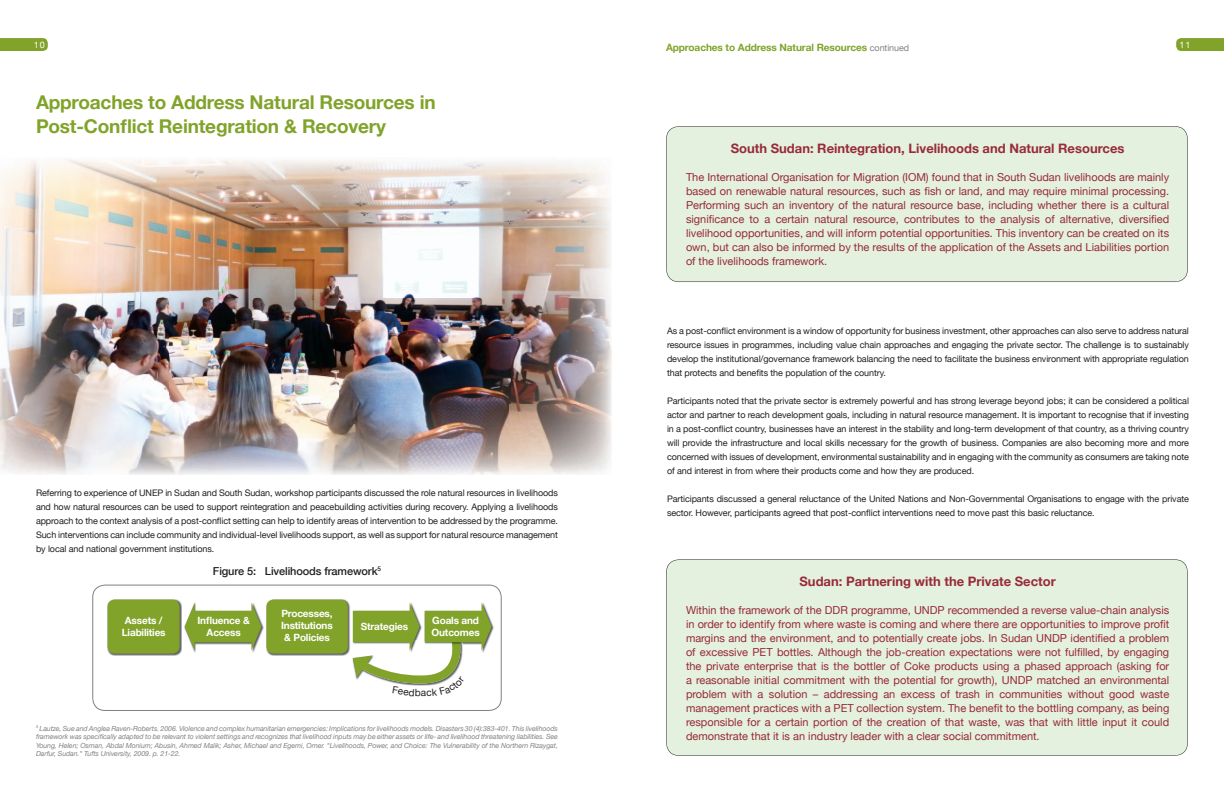
<style>
.page{position:relative;width:1224px;height:792px;background:#fff}
.page>*{position:absolute;margin:0;border:0;box-sizing:border-box;transform-origin:0 0}
.t1{font:700 19px/24px "Helvetica Neue";letter-spacing:-.01em;color:#81a32a}
.t2{font:700 13px "Helvetica Neue";color:#982a39}
.t3{font:11px/14px "Helvetica Neue";color:#982a39;text-align:justify}
.t4{font:500 11px "Helvetica Neue";letter-spacing:-.01em;color:#231f20}
.t5{font:700 10.1px "Helvetica Neue";letter-spacing:-.01em;color:#81a32a}
.t6{font:700 10px/12px "Helvetica Neue";letter-spacing:-.015em;color:#fff;text-align:center}
.t7{font:10px "Helvetica Neue";color:#231f20}
.t8{font:9px/14px "Helvetica Neue";letter-spacing:-.01em;color:#231f20;text-align:justify}
.t9{font:9px "Helvetica Neue";color:#fff}
.t10{font:italic 7px/8.4px "Helvetica Neue";letter-spacing:-.01em;color:#808285;text-align:justify}
.s1{font-weight:400;font-size:9px;color:#808285}
</style>
<div class="page">
<img style="left:0;top:159px;width:612px;height:316px">
<svg style="left:0;top:38px;width:48px;height:13px"></svg>
<svg style="left:1176px;top:38px;width:48px;height:13px"></svg>
<div style="left:666px;top:126px;width:522px;height:156px;background:#e4f1de"></div>
<div style="left:666px;top:559px;width:522px;height:197px;background:#e4f1de"></div>
<svg style="left:92px;top:585px;width:410px;height:126px"></svg>
<img style="left:266px;top:599px;width:84px;height:57px">
<div style="left:266px;top:600px;width:82px;height:54px;background:#81a32a;border-radius:7px"></div>
<img style="left:107px;top:599px;width:75px;height:57px">
<div style="left:108px;top:600px;width:72px;height:54px;background:#81a32a;border-radius:7px"></div>
<img style="left:184px;top:602px;width:80px;height:51px">
<svg style="left:185px;top:603px;width:76px;height:48px"></svg>
<img style="left:352px;top:602px;width:70px;height:51px">
<img style="left:424px;top:602px;width:70px;height:51px">
<svg style="left:353px;top:603px;width:139px;height:93px"></svg>
<p class="t9" style="left:34px;top:38px;width:12px">10</p>
<p class="t5" style="left:666px;top:39px;width:245px">Approaches to Address Natural Resources <span class="s1">continued</span></p>
<p class="t9" style="left:1180px;top:38px;width:12px">11</p>
<h1 class="t1" style="left:36px;top:90px;width:401px">Approaches to Address Natural Resources in<br>Post-Conflict Reintegration &amp; Recovery</h1>
<p class="t8" style="left:36px;top:486px;width:524px">Referring to experience of UNEP in Sudan and South Sudan, workshop participants discussed the role natural resources in livelihoods and how natural resources can be used to support reintegration and peacebuilding activities during recovery. Applying a livelihoods approach to the context analysis of a post-conflict setting can help to identify areas of intervention to be addressed by the programme.<br>Such interventions can include community and individual-level livelihoods support, as well as support for natural resource management by local and national government institutions.</p>
<p class="t6" style="left:122px;top:615px;width:45px">Assets /<br>Liabilities</p>
<p class="t4" style="left:213px;top:562px;width:170px">Figure 5: Livelihoods framework<sup>5</sup></p>
<p class="t6" style="left:198px;top:615px;width:54px">Influence &amp;<br>Access</p>
<p class="t6" style="left:281px;top:608px;width:53px">Processes,<br>Institutions &amp; Policies</p>
<p class="t6" style="left:361px;top:621px;width:49px">Strategies</p>
<p class="t6" style="left:432px;top:615px;width:50px;text-align:left">Goals and<br>Outcomes</p>
<p class="t7" style="left:421px;top:685px;width:7px">a</p>
<p class="t10" style="left:36px;top:725px;width:523px"><sup>5</sup> Lautze, Sue and Anglea Raven-Roberts. 2006. Violence and complex humanitarian emergencies: Implications for livelihoods models. Disasters 30 (4):383-401. This livelihoods framework was specifically adapted to be relevant to violent settings and recognizes that livelihood inputs may be either assets or life- and livelihood threatening liabilities. See Young, Helen; Osman, Abdal Monium; Abusin, Ahmed Malik; Asher, Michael and Egemi, Omer. "Livelihoods, Power, and Choice: The Vulnerability of the Northern Rizaygat, Darfur, Sudan." Tufts University, 2009. p. 21-22.</p>
<h2 class="t2" style="left:731px;top:138px;width:395px">South Sudan: Reintegration, Livelihoods and Natural Resources</h2>
<p class="t3" style="left:686px;top:170px;width:485px">The International Organisation for Migration (IOM) found that in South Sudan livelihoods are mainly based on renewable natural resources, such as fish or land, and may require minimal processing.<br>Performing such an inventory of the natural resource base, including whether there is a cultural significance to a certain natural resource, contributes to the analysis of alternative, diversified livelihood opportunities, and will inform potential opportunities. This inventory can be created on its own, but can also be informed by the results of the application of the Assets and Liabilities portion of the livelihoods framework.</p>
<p class="t8" style="left:667px;top:324px;width:524px">As a post-conflict environment is a window of opportunity for business investment, other approaches can also serve to address natural resource issues in programmes, including value chain approaches and engaging the private sector. The challenge is to sustainably develop the institutional/governance framework balancing the need to facilitate the business environment with appropriate regulation that protects and benefits the population of the country.</p>
<p class="t8" style="left:667px;top:394px;width:524px">Participants noted that the private sector is extremely powerful and has strong leverage beyond jobs; it can be considered a political actor and partner to reach development goals, including in natural resource management. It is important to recognise that if investing in a post-conflict country, businesses have an interest in the stability and long-term development of that country, as a thriving country will provide the infrastructure and local skills necessary for the growth of business. Companies are also becoming more and more concerned with issues of development, environmental sustainability and in engaging with the community as consumers are taking note of and interest in from where their products come and how they are produced.</p>
<p class="t8" style="left:667px;top:492px;width:523px">Participants discussed a general reluctance of the United Nations and Non-Governmental Organisations to engage with the private sector. However, participants agreed that post-conflict interventions need to move past this basic reluctance.</p>
<h2 class="t2" style="left:800px;top:571px;width:258px">Sudan: Partnering with the Private Sector</h2>
<p class="t3" style="left:686px;top:604px;width:485px">Within the framework of the DDR programme, UNDP recommended a reverse value-chain analysis in order to identify from where waste is coming and where there are opportunities to improve profit margins and the environment, and to potentially create jobs. In Sudan UNDP identified a problem of excessive PET bottles. Although the job-creation expectations were not fulfilled, by engaging the private enterprise that is the bottler of Coke products using a phased approach (asking for a reasonable initial commitment with the potential for growth), UNDP matched an environmental problem with a solution – addressing an excess of trash in communities without good waste management practices with a PET collection system. The benefit to the bottling company, as being responsible for a certain portion of the creation of that waste, was that with little input it could demonstrate that it is an industry leader with a clear social commitment.</p>
</div>
